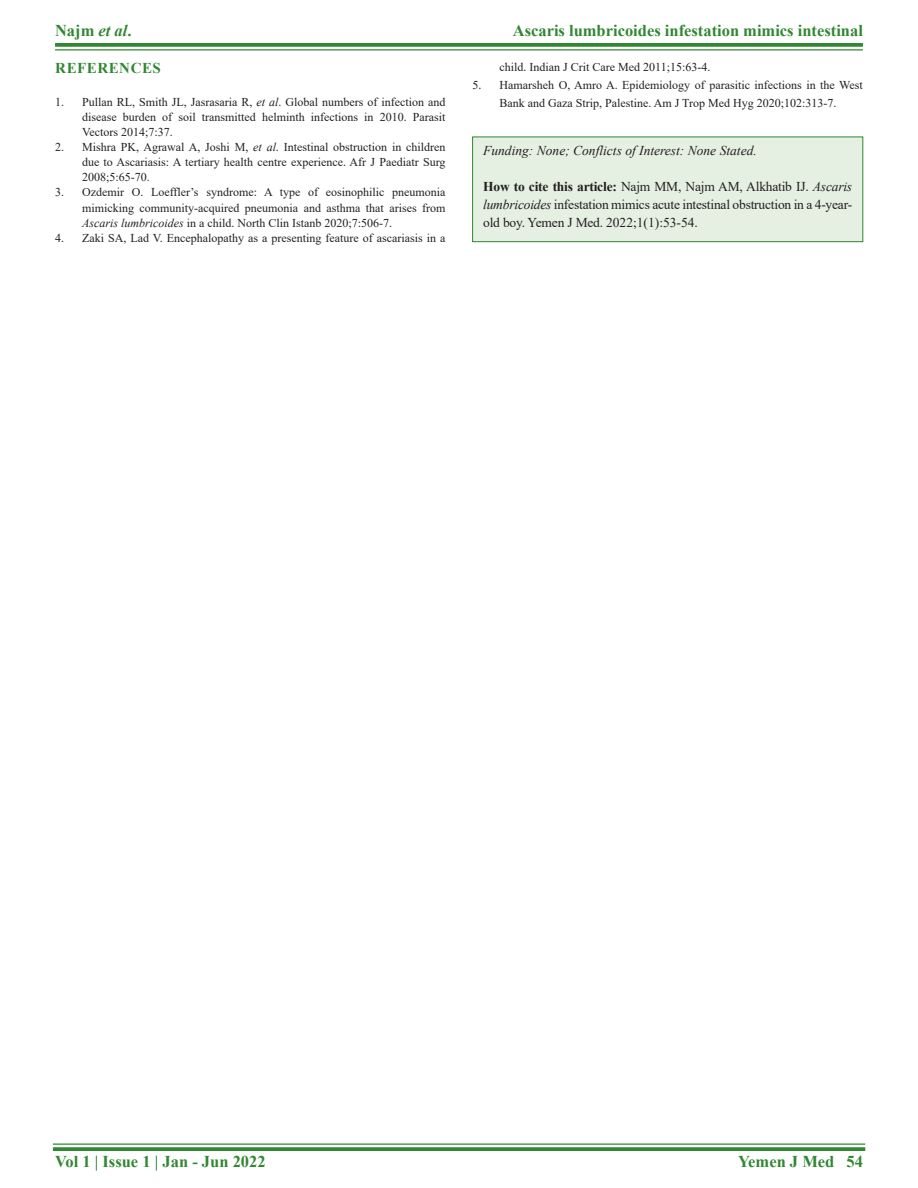
<style>
.page{position:relative;width:918px;height:1188px;background:#fff}
.page>*{position:absolute;margin:0;border:0;box-sizing:border-box;transform-origin:0 0}
.RF{font:700 16.5px "Times New Roman";color:#318732}
.t1{font:700 15px "Times New Roman";letter-spacing:.035em;color:#318732}
.HTC{font:13.5px/18px "Times New Roman";letter-spacing:-.015em;color:#231f20;text-align:justify}
.HTC-2{font:italic 13.5px "Times New Roman";color:#231f20}
.REF{font:12px/15.1px "Times New Roman";color:#231f20;text-align:justify}
.s1{font-style:italic}
.s2{font-weight:700}
</style>
<div class="page">
<svg style="left:55px;top:43px;width:808px;height:4px;background:#3d8e3e"></svg>
<hr style="left:55px;top:49px;width:808px;height:2px;background:#318732">
<hr style="left:53px;top:1143px;width:812px;height:2px;background:#318732">
<svg style="left:53px;top:1147px;width:812px;height:4px;background:#3d8e3e"></svg>
<div style="left:473px;top:137px;width:390px;height:105px;background:#e5efe2"></div>
<div style="left:473px;top:137px;width:390px;height:105px;border:1px solid #318732"></div>
<h1 class="RF" style="left:55px;top:18px;width:78px">Najm <span class="s1">et al</span>.</h1>
<h1 class="RF" style="left:513px;top:18px;width:352px">Ascaris lumbricoides infestation mimics intestinal</h1>
<h1 class="t1" style="left:55px;top:57px;width:107px">REFERENCES</h1>
<p class="REF" style="left:82px;top:94px;width:365px;text-indent:-27px">1. Pullan RL, Smith JL, Jasrasaria R, <span class="s1">et al</span>. Global numbers of infection and disease burden of soil transmitted helminth infections in 2010. Parasit Vectors 2014;7:37.</p>
<p class="REF" style="left:82px;top:139px;width:365px;text-indent:-27px">2. Mishra PK, Agrawal A, Joshi M, <span class="s1">et al</span>. Intestinal obstruction in children due to Ascariasis: A tertiary health centre experience. Afr J Paediatr Surg 2008;5:65-70.</p>
<p class="REF" style="left:82px;top:184px;width:365px;text-indent:-27px">3. Ozdemir O. Loeffler’s syndrome: A type of eosinophilic pneumonia mimicking community-acquired pneumonia and asthma that arises from <span class="s1">Ascaris lumbricoides</span> in a child. North Clin Istanb 2020;7:506-7.</p>
<p class="REF" style="left:55px;top:230px;width:392px">4. Zaki SA, Lad V. Encephalopathy as a presenting feature of ascariasis in a</p>
<p class="REF" style="left:500px;top:59px;width:212px">child. Indian J Crit Care Med 2011;15:63-4.</p>
<p class="REF" style="left:472px;top:75px;width:392px;line-height:18.1px;text-align:center">5. Hamarsheh O, Amro A. Epidemiology of parasitic infections in the West<br>Bank and Gaza Strip, Palestine. Am J Trop Med Hyg 2020;102:313-7.</p>
<p class="HTC-2" style="left:483px;top:141px;width:275px">Funding: None; Conflicts of Interest: None Stated.</p>
<p class="HTC" style="left:483px;top:177px;width:371px"><span class="s2">How to cite this article:</span> Najm MM, Najm AM, Alkhatib IJ. <span class="s1">Ascaris lumbricoides</span> infestation mimics acute intestinal obstruction in a 4-year&shy;old boy. Yemen J Med. 2022;1(1):53-54.</p>
<p class="RF" style="left:55px;top:1150px;width:212px">Vol 1 | Issue 1 | Jan - Jun 2022</p>
<p class="RF" style="left:738px;top:1150px;width:126px">Yemen J Med 54</p>
</div>
